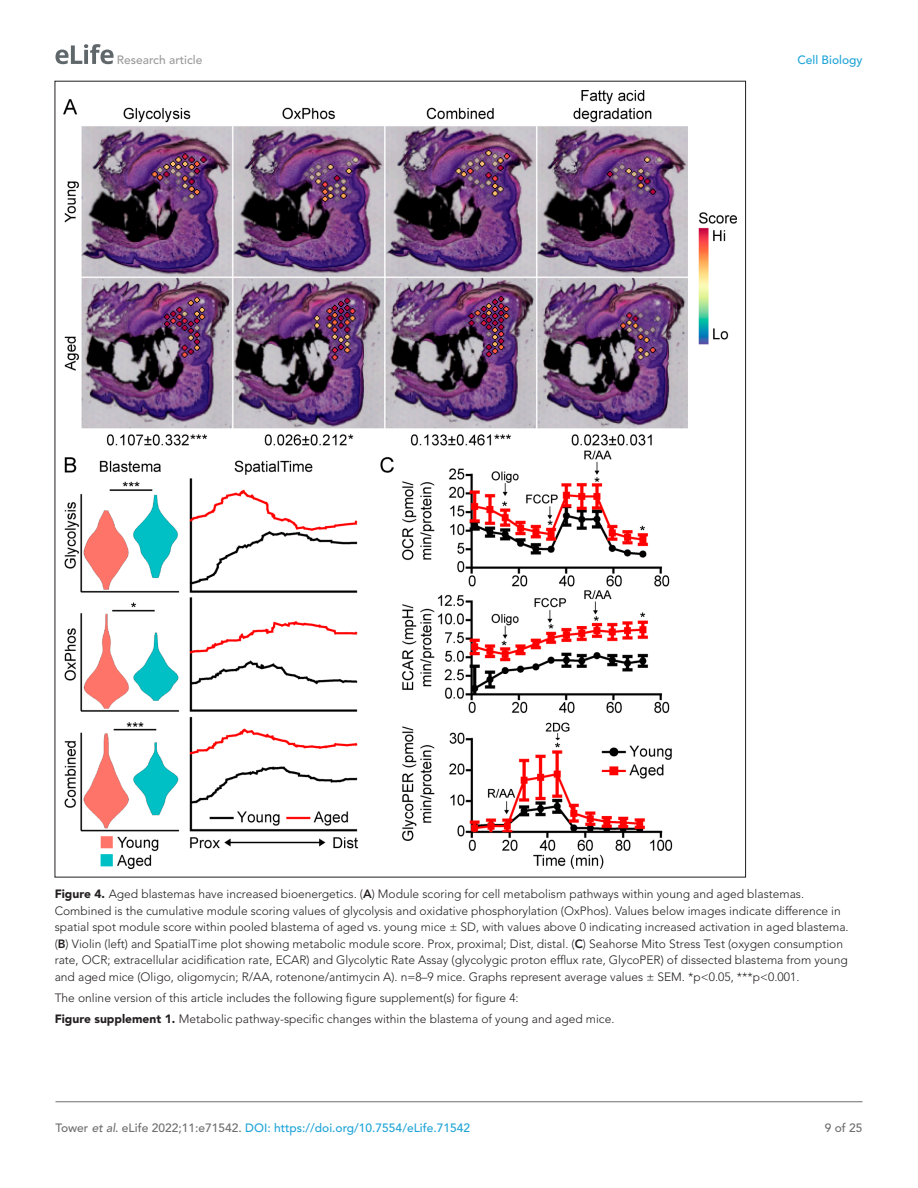
<style>
.page{position:relative;width:918px;height:1188px;background:#fff}
.page>*{position:absolute;margin:0;border:0;box-sizing:border-box;transform-origin:0 0}
.t1{font:300 12px/16.5px "Avenir LT Std";color:#231f20}
.t2{font:500 12px "Avenir LT Std";color:#1ea4d7}
.t3{font:500 12px "Avenir LT Std";color:#9a9a9a}
.t4{font:500 12px "Avenir LT Std";color:#6e6e70}
.s1{font-weight:900}
.s2{font-weight:800}
.s3{color:#6e6e70}
.s4{font-style:italic;color:#6e6e70}
</style>
<div class="page">
<svg style="left:55px;top:44px;width:59px;height:20px"></svg>
<hr style="left:56px;top:1101px;width:806px;height:1px;background:#6e6e70">
<img style="left:64px;top:90px;width:673px;height:778px">
<p class="t3" style="left:117px;top:53px;width:87px">Research article</p>
<p class="t2" style="left:797px;top:53px;width:67px">Cell Biology</p>
<p class="t1" style="left:55px;top:886px;width:795px"><span class="s1">Figure 4.</span> Aged blastemas have increased bioenergetics. (<span class="s2">A</span>) Module scoring for cell metabolism pathways within young and aged blastemas.<br>Combined is the cumulative module scoring values of glycolysis and oxidative phosphorylation (OxPhos). Values below images indicate difference in spatial spot module score within pooled blastema of aged vs. young mice ± SD, with values above 0 indicating increased activation in aged blastema. (<span class="s2">B</span>) Violin (left) and SpatialTime plot showing metabolic module score. Prox, proximal; Dist, distal. (<span class="s2">C</span>) Seahorse Mito Stress Test (oxygen consumption rate, OCR; extracellular acidification rate, ECAR) and Glycolytic Rate Assay (glycolygic proton efflux rate, GlycoPER) of dissected blastema from young and aged mice (Oligo, oligomycin; R/AA, rotenone/antimycin A). n=8–9 mice. Graphs represent average values ± SEM. *p&lt;0.05, ***p&lt;0.001.</p>
<p class="t1" style="left:55px;top:987px;width:561px;line-height:21px">The online version of this article includes the following figure supplement(s) for figure 4:<br><span class="s1">Figure supplement 1.</span> Metabolic pathway-specific changes within the blastema of young and aged mice.</p>
<p class="t2" style="left:56px;top:1121px;width:416px"><span class="s3">Tower</span> <span class="s4">et al</span><span class="s3">. eLife 2022;11:e71542.</span> DOI: https://doi.org/10.7554/eLife.71542</p>
<p class="t4" style="left:825px;top:1121px;width:39px">9 of 25</p>
</div>
